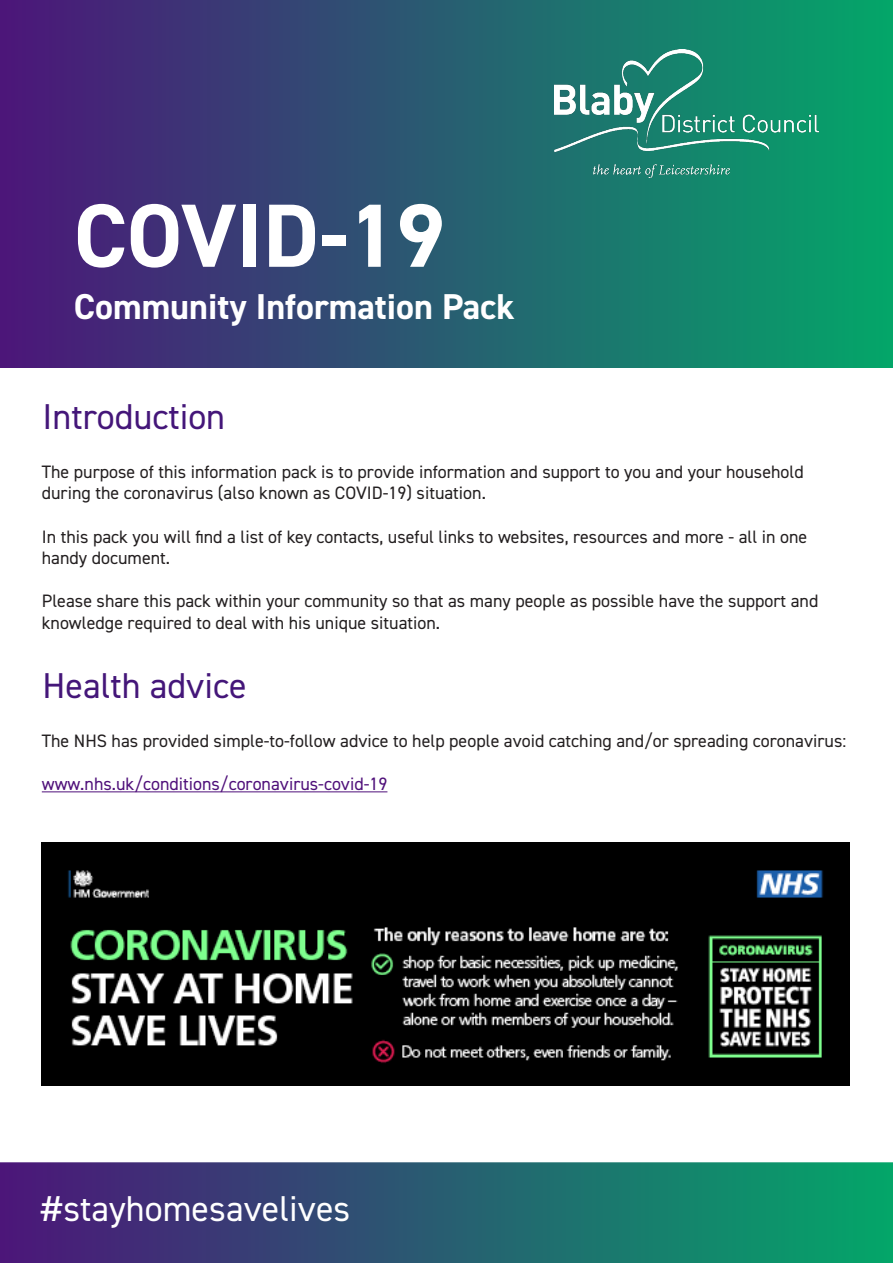
<style>
.page{position:relative;width:893px;height:1263px;background:#fff}
.page>*{position:absolute;margin:0;border:0;box-sizing:border-box;transform-origin:0 0}
.t1{font:700 90px "DIN2014";color:#fff}
.t2{font:700 36px "DIN2014";color:#fff}
.t3{font:36px "DIN2014";color:#441679}
.t4{font:36px "DIN2014";color:#fff}
.t5{font:18px/21.6px "DIN2014";color:#231f20}
.t6{font:18px "DIN2014";color:#4f107a}
</style>
<div class="page">
<div style="left:0;top:0;width:893px;height:367px;background:linear-gradient(to right,#4c1579,#03a669)"></div>
<svg style="left:0;top:1162px;width:893px;height:101px;background:#285e71"></svg>
<hr style="left:42px;top:791px;width:345px;height:1px;background:#4f107a">
<img style="left:555px;top:49px;width:264px;height:129px">
<img style="left:42px;top:843px;width:808px;height:242px">
<h1 class="t1" style="left:74px;top:176px;width:373px">COVID-19</h1>
<h1 class="t2" style="left:74px;top:283px;width:442px">Community Information Pack</h1>
<p class="t3" style="left:43px;top:394px;width:184px">Introduction</p>
<p class="t5" style="left:42px;top:460px;width:763px">The purpose of this information pack is to provide information and support to you and your household during the coronavirus (also known as COVID-19) situation.</p>
<p class="t5" style="left:42px;top:525px;width:767px">In this pack you will fnd a list of key contacts, useful links to websites, resources and more - all in one handy document.</p>
<p class="t5" style="left:42px;top:590px;width:778px">Please share this pack within your community so that as many people as possible have the support and knowledge required to deal with his unique situation.</p>
<p class="t3" style="left:43px;top:663px;width:206px">Health advice</p>
<p class="t5" style="left:42px;top:729px;width:806px">The NHS has provided simple-to-follow advice to help people avoid catching and/or spreading coronavirus:</p>
<p class="t6" style="left:42px;top:773px;width:347px">www.nhs.uk/conditions/coronavirus-covid-19</p>
<p class="t4" style="left:42px;top:1186px;width:310px">#stayhomesavelives</p>
</div>
